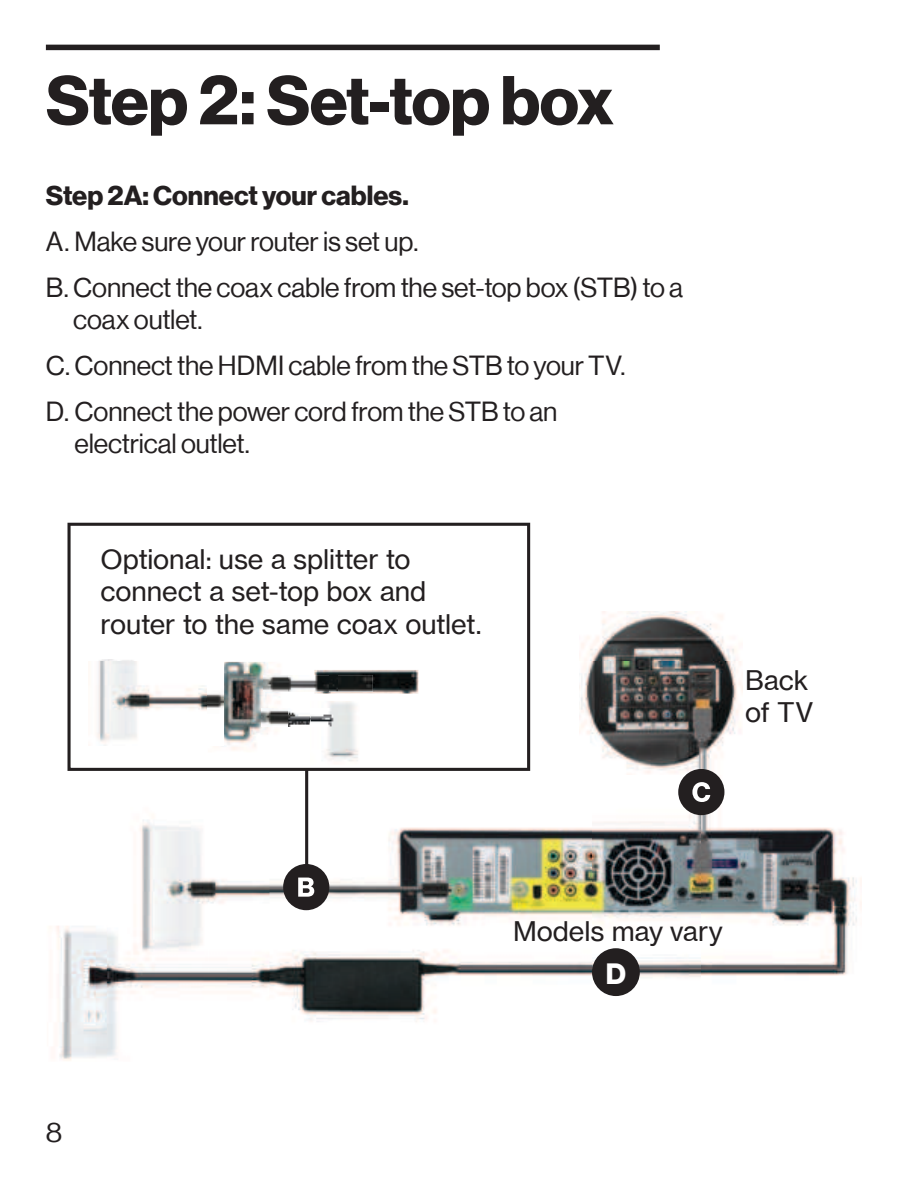
<style>
.page{position:relative;width:918px;height:1188px;background:#fff}
.page>*{position:absolute;margin:0;border:0;box-sizing:border-box;transform-origin:0 0}
.t1{font:700 67.5px "Verizon NHGDS";letter-spacing:-.02em;color:#231f20}
.t2{font:700 28.65px "Verizon NHGDS";color:#fff}
.t3{font:27px/45.9px "Verizon NHGDS";letter-spacing:-.005em;color:#231f20}
.t4{font:27px/32.4px "Verizon NHGTX";letter-spacing:-.005em;color:#231f20}
.t5{font:700 27px "Verizon NHGDS";color:#231f20}
</style>
<div class="page">
<div style="left:46px;top:45px;width:614px;height:5px;background:#231f20"></div>
<img style="left:581px;top:612px;width:160px;height:162px">
<img style="left:56px;top:662px;width:51px;height:399px">
<img style="left:269px;top:662px;width:324px;height:360px">
<img style="left:700px;top:662px;width:162px;height:314px">
<img style="left:107px;top:820px;width:162px;height:236px">
<img style="left:592px;top:774px;width:109px;height:248px">
<svg style="left:68px;top:523px;width:462px;height:248px"></svg>
<img style="left:208px;top:651px;width:79px;height:101px">
<img style="left:89px;top:659px;width:134px;height:86px">
<img style="left:264px;top:675px;width:50px;height:17px">
<img style="left:262px;top:708px;width:48px;height:19px">
<hr style="left:305px;top:769px;width:3px;height:110px;background:#231f20">
<img style="left:314px;top:670px;width:104px;height:24px">
<img style="left:337px;top:675px;width:36px;height:17px">
<img style="left:329px;top:675px;width:8px;height:17px">
<img style="left:310px;top:701px;width:65px;height:64px">
<div style="left:283px;top:864px;width:46px;height:46px;background:#231f20;border-radius:50%"></div>
<svg style="left:298px;top:878px;width:16px;height:19px"></svg>
<div style="left:592px;top:948px;width:48px;height:48px;background:#231f20;border-radius:50%"></div>
<div style="left:678px;top:769px;width:46px;height:46px;background:#231f20;border-radius:50%"></div>
<svg style="left:692px;top:782px;width:18px;height:20px"></svg>
<h1 class="t1" style="left:46px;top:73px;width:570px">Step 2: Set-top box</h1>
<p class="t5" style="left:46px;top:185px;width:365px">Step 2A: Connect your cables.</p>
<p class="t3" style="left:46px;top:220px;width:639px">A. Make sure your router is set up.<br>B. Connect the coax cable from the set-top box (STB) to a</p>
<p class="t3" style="left:46px;top:298px;width:581px;text-indent:27px">coax outlet.<br>C. Connect the HDMI cable from the STB to your TV.<br>D. Connect the power cord from the STB to an</p>
<p class="t3" style="left:74px;top:423px;width:177px">electrical outlet.</p>
<p class="t4" style="left:101px;top:545px;width:382px">Optional: use a splitter to connect a set-top box and router to the same coax outlet.</p>
<p class="t4" style="left:745px;top:666px;width:70px">Back of TV</p>
<p class="t3" style="left:46px;top:1111px;width:18px">8</p>
<p class="t4" style="left:513px;top:917px;width:211px">Models may vary</p>
<p class="t2" style="left:606px;top:962px;width:22px">D<sup>D</sup></p>
</div>
